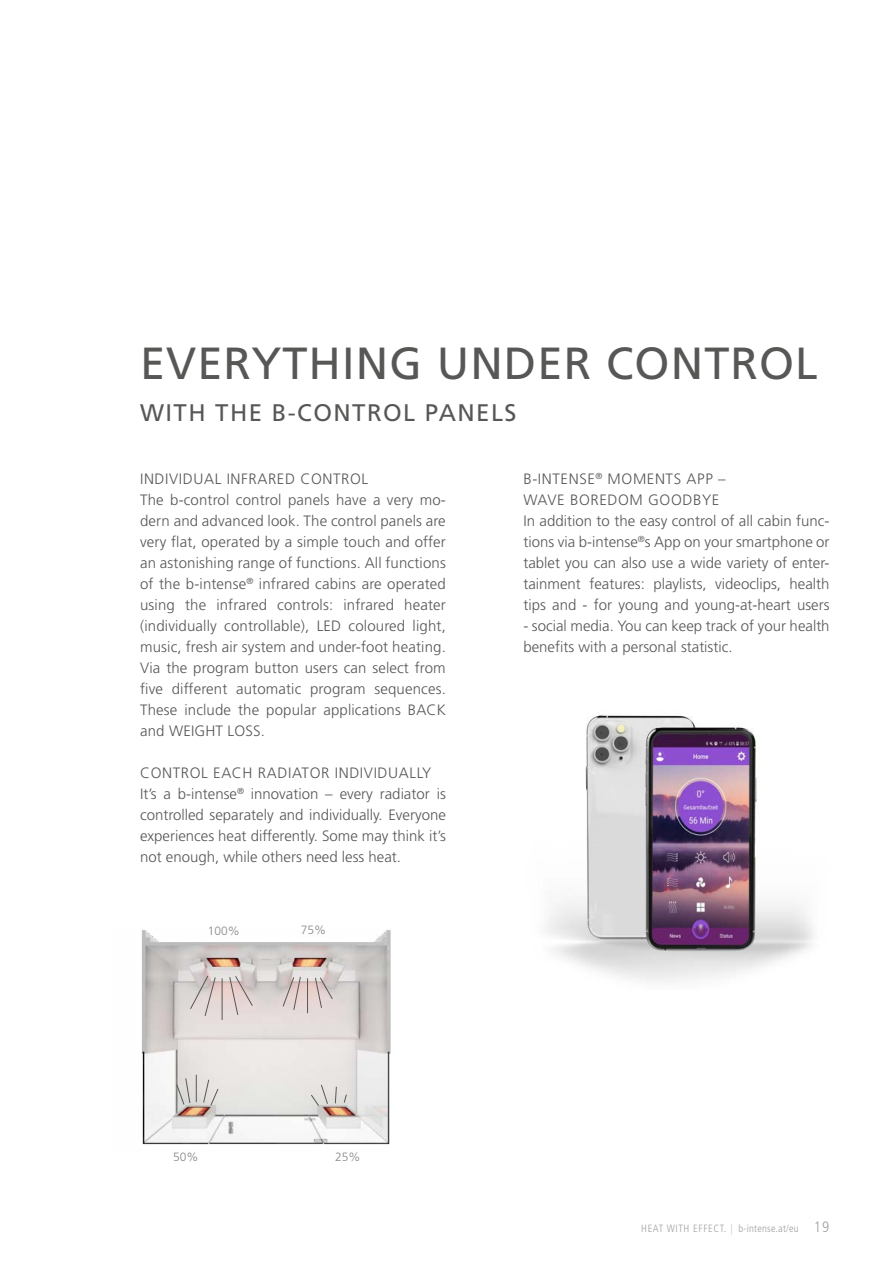
<style>
.page{position:relative;width:893px;height:1263px;background:#fff}
.page>*{position:absolute;margin:0;border:0;box-sizing:border-box;transform-origin:0 0}
.t1{font:45px "Frutiger";letter-spacing:.025em;color:#575756}
.t2{font:24px "Frutiger";letter-spacing:.06em;color:#575756}
.t3{font:300 15px/21px "Frutiger";letter-spacing:.01em;color:#575756}
.t4{font:300 12px "Frutiger";color:#878787}
.t5{font:300 condensed 10.5px "Frutiger";letter-spacing:.06em;color:#a1a1a1}
.s1{color:#c2c2c2}
.s2{font-size:15px}
</style>
<div class="page">
<img style="left:142px;top:930px;width:249px;height:215px">
<svg style="left:190px;top:975px;width:26px;height:42px"></svg>
<hr style="left:222px;top:979px;width:1px;height:40px;background:#575756">
<svg style="left:229px;top:975px;width:24px;height:40px"></svg>
<svg style="left:282px;top:976px;width:19px;height:34px"></svg>
<hr style="left:307px;top:979px;width:1px;height:34px;background:#575756">
<svg style="left:314px;top:977px;width:19px;height:31px"></svg>
<svg style="left:176px;top:1075px;width:21px;height:30px"></svg>
<svg style="left:203px;top:1079px;width:16px;height:27px"></svg>
<svg style="left:310px;top:1084px;width:18px;height:22px"></svg>
<svg style="left:334px;top:1086px;width:3px;height:18px"></svg>
<svg style="left:343px;top:1094px;width:4px;height:9px"></svg>
<img style="left:547px;top:715px;width:267px;height:268px">
<h1 class="t1" style="left:140px;top:337px;width:679px">EVERYTHING UNDER CONTROL</h1>
<h2 class="t2" style="left:140px;top:398px;width:378px">WITH THE B-CONTROL PANELS</h2>
<p class="t3" style="left:140px;top:468px;width:307px">INDIVIDUAL INFRARED CONTROL<br>The b-control control panels have a very mo&shy;dern and advanced look. The control panels are very flat, operated by a simple touch and offer an astonishing range of functions. All functions of the b-intense<sup>®</sup> infrared cabins are operated using the infrared controls: infrared heater (individually controllable), LED coloured light, music, fresh air system and under-foot heating.<br>Via the program button users can select from five different automatic program sequences.<br>These include the popular applications BACK and WEIGHT LOSS.</p>
<p class="t3" style="left:140px;top:762px;width:307px">CONTROL EACH RADIATOR INDIVIDUALLY It’s a b-intense<sup>®</sup> innovation – every radiator is controlled separately and individually. Everyone experiences heat differently. Some may think it’s not enough, while others need less heat.</p>
<p class="t4" style="left:208px;top:924px;width:34px">100%</p>
<p class="t4" style="left:301px;top:923px;width:27px">75%</p>
<p class="t3" style="left:523px;top:468px;width:308px">B-INTENSE<sup>®</sup> MOMENTS APP –<br>WAVE BOREDOM GOODBYE<br>In addition to the easy control of all cabin func&shy;tions via b-intense<sup>®</sup>s App on your smartphone or tablet you can also use a wide variety of enter&shy;tainment features: playlists, videoclips, health tips and - for young and young-at-heart users</p>
<p class="t3" style="left:523px;top:615px;width:308px">- social media. You can keep track of your health benefits with a personal statistic.</p>
<p class="t4" style="left:173px;top:1150px;width:27px">50%</p>
<p class="t4" style="left:335px;top:1150px;width:27px">25%</p>
<p class="t5" style="left:641px;top:1222px;width:189px">HEAT WITH EFFECT. <span class="s1">|</span> b-intense.at/eu <span class="s2">19</span></p>
</div>
